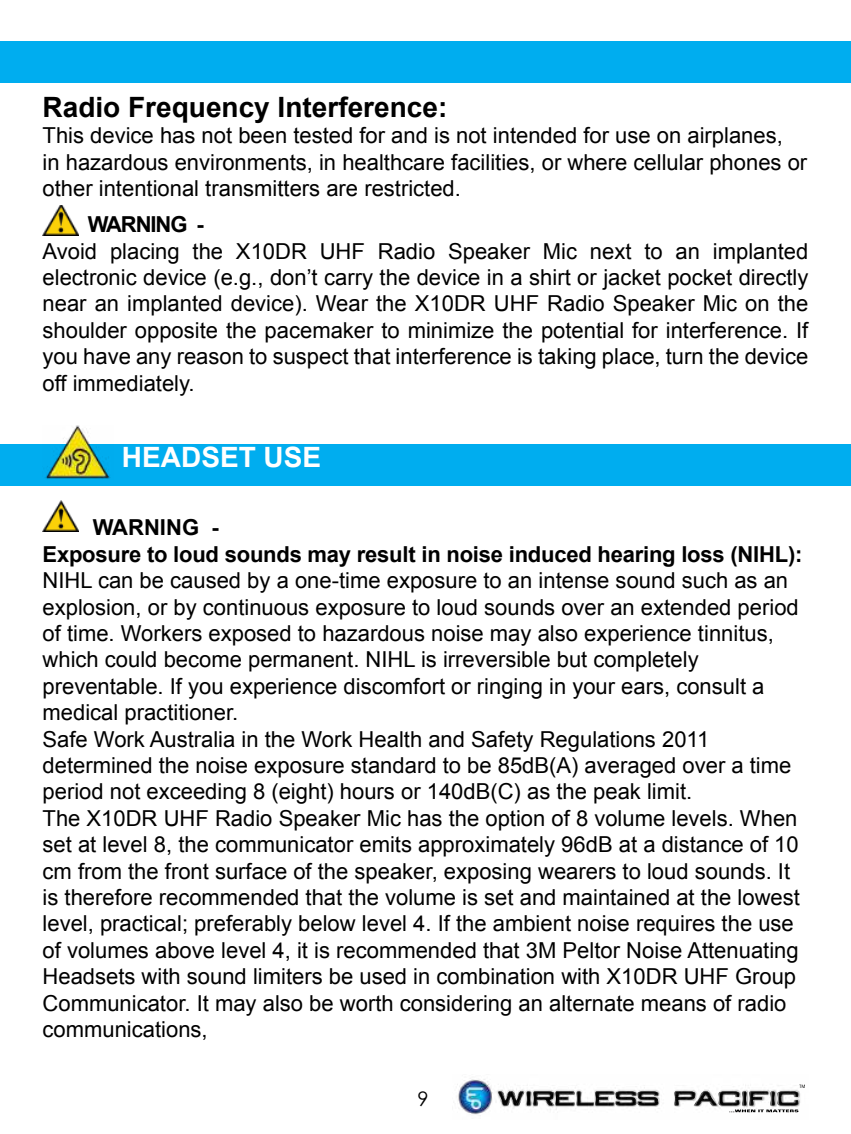
<style>
.page{position:relative;width:851px;height:1134px;background:#fff}
.page>*{position:absolute;margin:0;border:0;box-sizing:border-box;transform-origin:0 0}
.t1{font:700 28px "Arial";color:#000}
.t2{font:700 28px "Arial";color:#fff}
.t3{font:22px/26.5px "Arial";color:#000}
.t4{font:700 22px/26.5px "Arial";letter-spacing:-.01em;color:#000}
.t5{font:700 22px "Arial";letter-spacing:-.05em;color:#000}
.t6{font:20px "Century Gothic";color:#000}
</style>
<div class="page">
<div style="left:0;top:444px;width:850px;height:41px;background:#00adef"></div>
<div style="left:0;top:41px;width:850px;height:42px;background:#00adef"></div>
<img style="left:43px;top:206px;width:36px;height:29px">
<img style="left:45px;top:425px;width:66px;height:54px">
<img style="left:43px;top:500px;width:36px;height:31px">
<img style="left:457px;top:1079px;width:348px;height:36px">
<img style="left:746px;top:1091px;width:52px;height:15px">
<img style="left:498px;top:1091px;width:248px;height:15px">
<img style="left:729px;top:1109px;width:69px;height:3px">
<svg style="left:798px;top:1085px;width:6px;height:3px"></svg>
<p class="t1" style="left:43px;top:97px;width:406px">Radio Frequency Interference:</p>
<p class="t3" style="left:43px;top:124px;width:766px">This device has not been tested for and is not intended for use on airplanes,<br>in hazardous environments, in healthcare facilities, or where cellular phones or other intentional transmitters are restricted.</p>
<p class="t5" style="left:88px;top:216px;width:117px">WARNING -</p>
<p class="t3" style="left:43px;top:240px;width:767px;text-align:justify">Avoid placing the X10DR UHF Radio Speaker Mic next to an implanted electronic device (e.g., don’t carry the device in a shirt or jacket pocket directly near an implanted device). Wear the X10DR UHF Radio Speaker Mic on the shoulder opposite the pacemaker to minimize the potential for interference. If you have any reason to suspect that interference is taking place, turn the device off immediately.</p>
<p class="t2" style="left:122px;top:446px;width:201px">HEADSET USE</p>
<p class="t4" style="left:43px;top:516px;width:761px;text-indent:50px">WARNING -<br>Exposure to loud sounds may result in noise induced hearing loss (NIHL):</p>
<p class="t3" style="left:43px;top:569px;width:758px">NIHL can be caused by a one-time exposure to an intense sound such as an explosion, or by continuous exposure to loud sounds over an extended period of time. Workers exposed to hazardous noise may also experience tinnitus, which could become permanent. NIHL is irreversible but completely preventable. If you experience discomfort or ringing in your ears, consult a medical practitioner.<br>Safe Work Australia in the Work Health and Safety Regulations 2011 determined the noise exposure standard to be 85dB(A) averaged over a time period not exceeding 8 (eight) hours or 140dB(C) as the peak limit.<br>The X10DR UHF Radio Speaker Mic has the option of 8 volume levels. When set at level 8, the communicator emits approximately 96dB at a distance of 10 cm from the front surface of the speaker, exposing wearers to loud sounds. It is therefore recommended that the volume is set and maintained at the lowest level, practical; preferably below level 4. If the ambient noise requires the use of volumes above level 4, it is recommended that 3M Peltor Noise Attenuating Headsets with sound limiters be used in combination with X10DR UHF Group Communicator. It may also be worth considering an alternate means of radio communications,</p>
<p class="t6" style="left:417px;top:1091px;width:13px">9</p>
</div>
